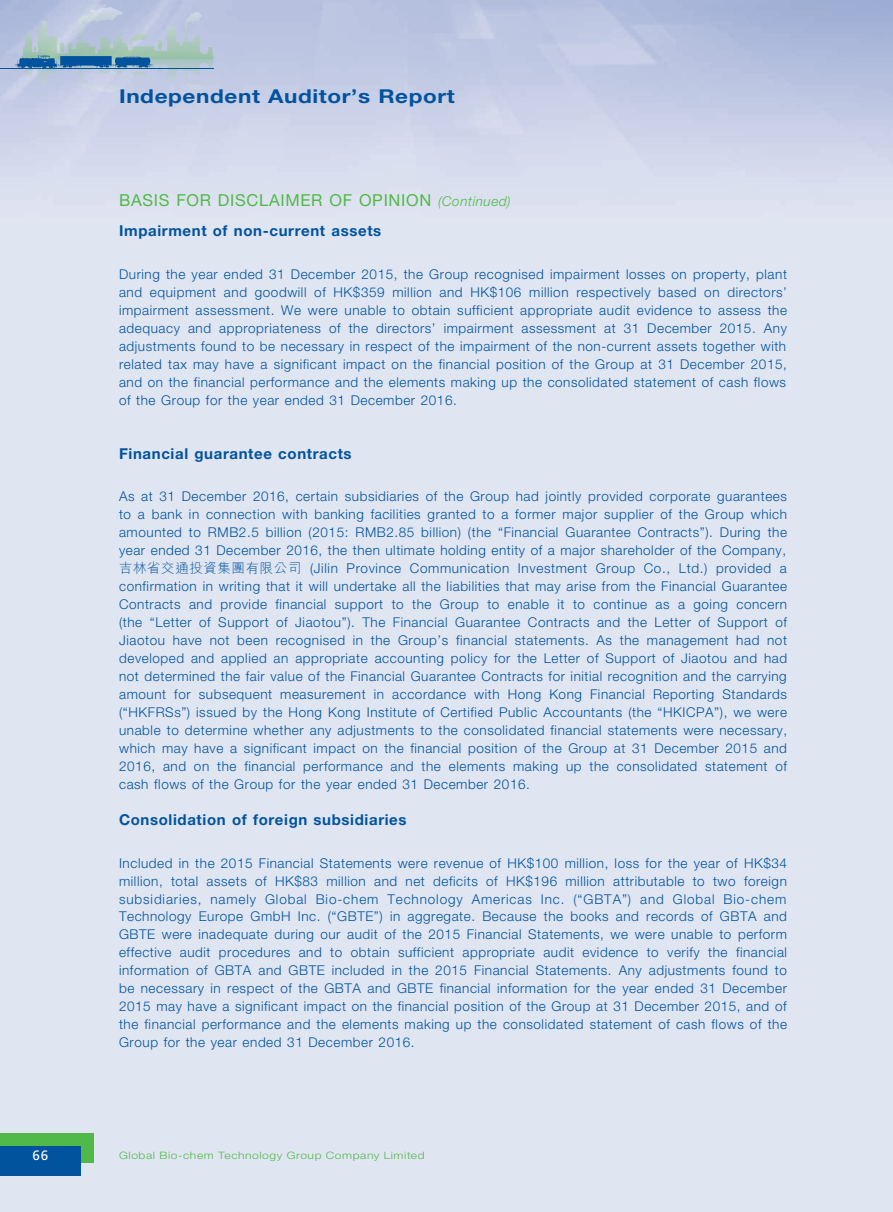
<style>
.page{position:relative;width:893px;height:1212px;background:#fff}
.page>*{position:absolute;margin:0;border:0;box-sizing:border-box;transform-origin:0 0}
.t1{font:700 19.2px "Helvetica Neue";letter-spacing:.03em;color:#01539e;scale:1.18 1}
.t2{font:16.5px "Helvetica Neue";letter-spacing:.04em;color:#51b948}
.t3{font:700 15px "Helvetica Neue";letter-spacing:.04em;color:#01539e}
.t4{font:300 13.5px/18px "Helvetica Neue";letter-spacing:.04em;color:#01539e;text-align:justify}
.t5{font:13.5px "Frutiger";color:#fff}
.t6{font:300 10.2px "Helvetica Neue";letter-spacing:.05em;color:#51b948;scale:1.18 1}
.s1{font-weight:300;font-style:italic;font-size:13.5px}
.s2{font-family:"M Hei HK"}
</style>
<div class="page">
<img style="left:0;top:0;width:893px;height:1212px">
<div style="left:0;top:1133px;width:94px;height:30px;background:#51b948"></div>
<div style="left:0;top:1146px;width:81px;height:30px;background:#01539e"></div>
<svg style="left:16px;top:12px;width:197px;height:80px;background:#aabed1"></svg>
<hr style="left:0;top:68px;width:213px;height:1px;background:#01539e">
<h1 class="t1" style="left:119px;top:84px;width:286px">Independent Auditor’s Report</h1>
<p class="t2" style="left:119px;top:190px;width:393px">BASIS FOR DISCLAIMER OF OPINION <span class="s1">(Continued)</span></p>
<p class="t3" style="left:119px;top:222px;width:264px">Impairment of non-current assets</p>
<p class="t4" style="left:119px;top:265px;width:669px">During the year ended 31 December 2015, the Group recognised impairment losses on property, plant and equipment and goodwill of HK$359 million and HK$106 million respectively based on directors’ impairment assessment. We were unable to obtain sufficient appropriate audit evidence to assess the adequacy and appropriateness of the directors’ impairment assessment at 31 December 2015. Any adjustments found to be necessary in respect of the impairment of the non-current assets together with related tax may have a significant impact on the financial position of the Group at 31 December 2015, and on the financial performance and the elements making up the consolidated statement of cash flows of the Group for the year ended 31 December 2016.</p>
<p class="t3" style="left:119px;top:444px;width:234px">Financial guarantee contracts</p>
<p class="t4" style="left:119px;top:487px;width:670px">As at 31 December 2016, certain subsidiaries of the Group had jointly provided corporate guarantees to a bank in connection with banking facilities granted to a former major supplier of the Group which amounted to RMB2.5 billion (2015: RMB2.85 billion) (the “Financial Guarantee Contracts”). During the year ended 31 December 2016, the then ultimate holding entity of a major shareholder of the Company,<span class="s2">吉林省交通投資集團有限公司</span> (Jilin Province Communication Investment Group Co., Ltd.) provided a confirmation in writing that it will undertake all the liabilities that may arise from the Financial Guarantee Contracts and provide financial support to the Group to enable it to continue as a going concern (the “Letter of Support of Jiaotou”). The Financial Guarantee Contracts and the Letter of Support of Jiaotou have not been recognised in the Group’s financial statements. As the management had not developed and applied an appropriate accounting policy for the Letter of Support of Jiaotou and had not determined the fair value of the Financial Guarantee Contracts for initial recognition and the carrying amount for subsequent measurement in accordance with Hong Kong Financial Reporting Standards (“HKFRSs”) issued by the Hong Kong Institute of Certified Public Accountants (the “HKICPA”), we were unable to determine whether any adjustments to the consolidated financial statements were necessary, which may have a significant impact on the financial position of the Group at 31 December 2015 and 2016, and on the financial performance and the elements making up the consolidated statement of cash flows of the Group for the year ended 31 December 2016.</p>
<p class="t3" style="left:119px;top:810px;width:289px">Consolidation of foreign subsidiaries</p>
<p class="t4" style="left:119px;top:853px;width:669px">Included in the 2015 Financial Statements were revenue of HK$100 million, loss for the year of HK$34 million, total assets of HK$83 million and net deficits of HK$196 million attributable to two foreign subsidiaries, namely Global Bio-chem Technology Americas Inc. (“GBTA”) and Global Bio-chem Technology Europe GmbH Inc. (“GBTE”) in aggregate. Because the books and records of GBTA and GBTE were inadequate during our audit of the 2015 Financial Statements, we were unable to perform effective audit procedures and to obtain sufficient appropriate audit evidence to verify the financial information of GBTA and GBTE included in the 2015 Financial Statements. Any adjustments found to be necessary in respect of the GBTA and GBTE financial information for the year ended 31 December 2015 may have a significant impact on the financial position of the Group at 31 December 2015, and of the financial performance and the elements making up the consolidated statement of cash flows of the Group for the year ended 31 December 2016.</p>
<p class="t5" style="left:33px;top:1147px;width:17px">66</p>
<p class="t6" style="left:119px;top:1149px;width:260px">Global Bio-chem Technology Group Company Limited</p>
</div>
